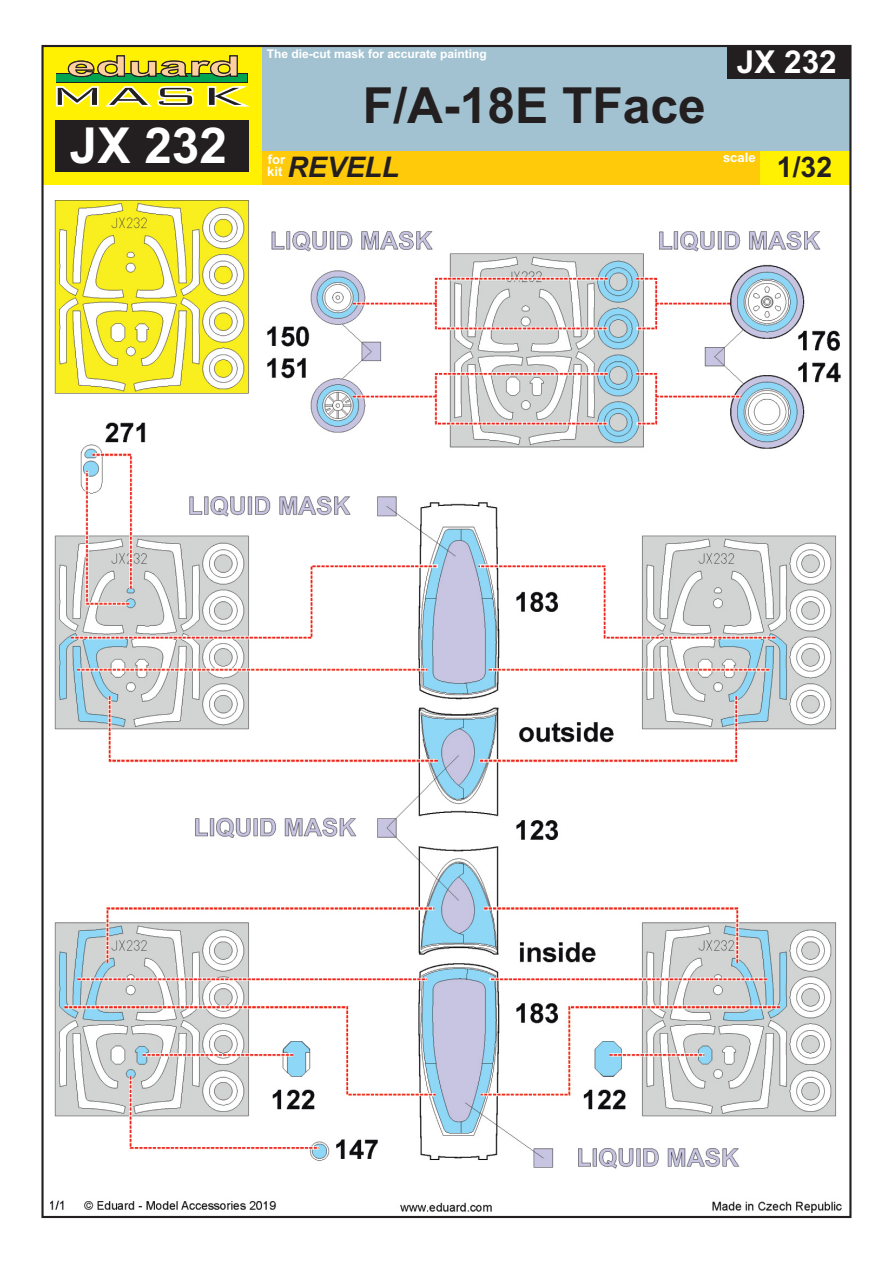
<style>
.page{position:relative;width:893px;height:1263px;background:#fff}
.page>*{position:absolute;margin:0;border:0;box-sizing:border-box;transform-origin:0 0}
.t1{font:700 49.8px "Arial";color:#231f20}
.t2{font:700 49.5px "Arial";color:#fff}
.t3{font:700 31.5px "Arial";color:#fff}
.t4{font:italic 700 28.35px "Arial";color:#231f20}
.t5{font:700 28.35px "Arial";color:#231f20}
.t6{font:700 13.05px/12.3px "Arial";color:#fff}
.t7{font:700 12px "Arial";color:#fff}
</style>
<div class="page">
<img style="left:51px;top:201px;width:791px;height:1012px">
<div style="left:262px;top:46px;width:588px;height:105px;background:#a3c2d1"></div>
<div style="left:43px;top:46px;width:219px;height:139px;background:#fff101"></div>
<div style="left:262px;top:151px;width:497px;height:34px;background:#feca0a"></div>
<div style="left:759px;top:151px;width:91px;height:34px;background:#fff101"></div>
<div style="left:55px;top:120px;width:193px;height:51px;background:#231f20"></div>
<svg style="left:56px;top:86px;width:194px;height:21px"></svg>
<svg style="left:56px;top:73px;width:192px;height:9px"></svg>
<div style="left:57px;top:74px;width:190px;height:7px;background:#00a54f"></div>
<svg style="left:68px;top:55px;width:170px;height:22px"></svg>
<div style="left:727px;top:46px;width:123px;height:33px;background:#231f20"></div>
<h2 class="t2" style="left:70px;top:127px;width:159px">JX 232</h2>
<p class="t7" style="left:267px;top:49px;width:222px">The die-cut mask for accurate painting</p>
<h3 class="t3" style="left:737px;top:50px;width:101px">JX 232</h3>
<h1 class="t1" style="left:363px;top:87px;width:344px">F/A-18E TFace</h1>
<h3 class="t4" style="left:287px;top:157px;width:113px">REVELL</h3>
<p class="t6" style="left:723px;top:153px;width:34px">scale</p>
<p class="t6" style="left:267px;top:154px;width:19px">for kit</p>
<h3 class="t5" style="left:777px;top:157px;width:57px">1/32</h3>
</div>
